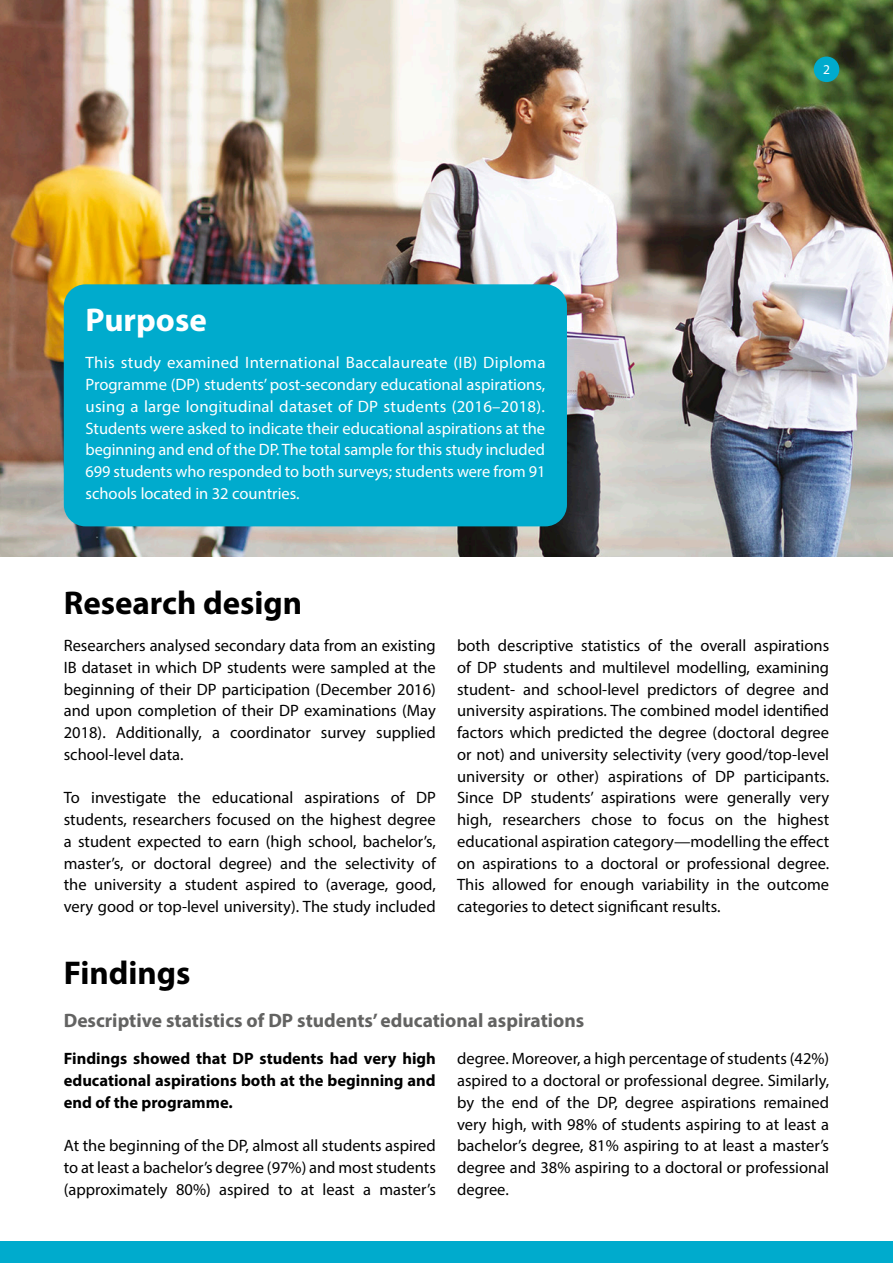
<style>
.page{position:relative;width:893px;height:1263px;background:#fff}
.page>*{position:absolute;margin:0;border:0;box-sizing:border-box;transform-origin:0 0}
.Body_text_-_Subhead{font:700 33px "Myriad Pro";color:#000}
.Body_text_-_Subhead-2{font:700 33px "Myriad Pro";color:#fff}
.Body_text_-_Subhead-3{font:700 19.5px "Myriad Pro";color:#636362}
.Body_text_-_Paragrap{font:16.5px/21.8px "Myriad Pro";color:#000;text-align:justify}
.Body_text_-_Paragrap-2{font:16.5px/21.8px "Myriad Pro";color:#fff;text-align:justify}
.Body_text_-_Paragrap-3{font:700 16.5px/21.8px "Myriad Pro";color:#000;text-align:justify}
.Running_head_-_page{font:13.5px "Myriad Pro";color:#fff}
</style>
<div class="page">
<div style="left:0;top:1242px;width:893px;height:21px;background:#00abcd"></div>
<img style="left:0;top:0;width:893px;height:556px">
<div style="left:814px;top:57px;width:25px;height:25px;background:#00abcd;border-radius:50%"></div>
<div style="left:64px;top:284px;width:503px;height:242px;background:#00abcd;border-radius:22px"></div>
<p class="Body_text_-_Subhead-2" style="left:86px;top:298px;width:123px">Purpose</p>
<p class="Body_text_-_Paragrap-2" style="left:86px;top:352px;width:461px">This study examined International Baccalaureate (IB) Diploma Programme (DP) students’ post-secondary educational aspirations, using a large longitudinal dataset of DP students (2016–2018).<br>Students were asked to indicate their educational aspirations at the beginning and end of the DP. The total sample for this study included 699 students who responded to both surveys; students were from 91 schools located in 32 countries.</p>
<p class="Running_head_-_page" style="left:823px;top:61px;width:8px">2</p>
<p class="Body_text_-_Subhead" style="left:64px;top:581px;width:240px">Research design</p>
<p class="Body_text_-_Paragrap" style="left:64px;top:634px;width:374px">Researchers analysed secondary data from an existing IB dataset in which DP students were sampled at the beginning of their DP participation (December 2016) and upon completion of their DP examinations (May 2018). Additionally, a coordinator survey supplied school-level data.</p>
<p class="Body_text_-_Paragrap" style="left:64px;top:787px;width:374px">To investigate the educational aspirations of DP students, researchers focused on the highest degree a student expected to earn (high school, bachelor’s, master’s, or doctoral degree) and the selectivity of the university a student aspired to (average, good, very good or top-level university). The study included</p>
<p class="Body_text_-_Paragrap" style="left:457px;top:634px;width:374px">both descriptive statistics of the overall aspirations of DP students and multilevel modelling, examining student- and school-level predictors of degree and university aspirations. The combined model identified factors which predicted the degree (doctoral degree or not) and university selectivity (very good/top-level university or other) aspirations of DP participants.<br>Since DP students’ aspirations were generally very high, researchers chose to focus on the highest educational aspiration category—modelling the effect on aspirations to a doctoral or professional degree.<br>This allowed for enough variability in the outcome categories to detect significant results.</p>
<p class="Body_text_-_Subhead" style="left:64px;top:951px;width:128px">Findings</p>
<p class="Body_text_-_Subhead-3" style="left:64px;top:1008px;width:522px">Descriptive statistics of DP students’ educational aspirations</p>
<p class="Body_text_-_Paragrap-3" style="left:64px;top:1047px;width:374px">Findings showed that DP students had very high educational aspirations both at the beginning and end of the programme.</p>
<p class="Body_text_-_Paragrap" style="left:64px;top:1135px;width:374px">At the beginning of the DP, almost all students aspired to at least a bachelor’s degree (97%) and most students (approximately 80%) aspired to at least a master’s</p>
<p class="Body_text_-_Paragrap" style="left:457px;top:1048px;width:374px">degree. Moreover, a high percentage of students (42%) aspired to a doctoral or professional degree. Similarly, by the end of the DP, degree aspirations remained very high, with 98% of students aspiring to at least a bachelor’s degree, 81% aspiring to at least a master’s degree and 38% aspiring to a doctoral or professional degree.</p>
</div>
